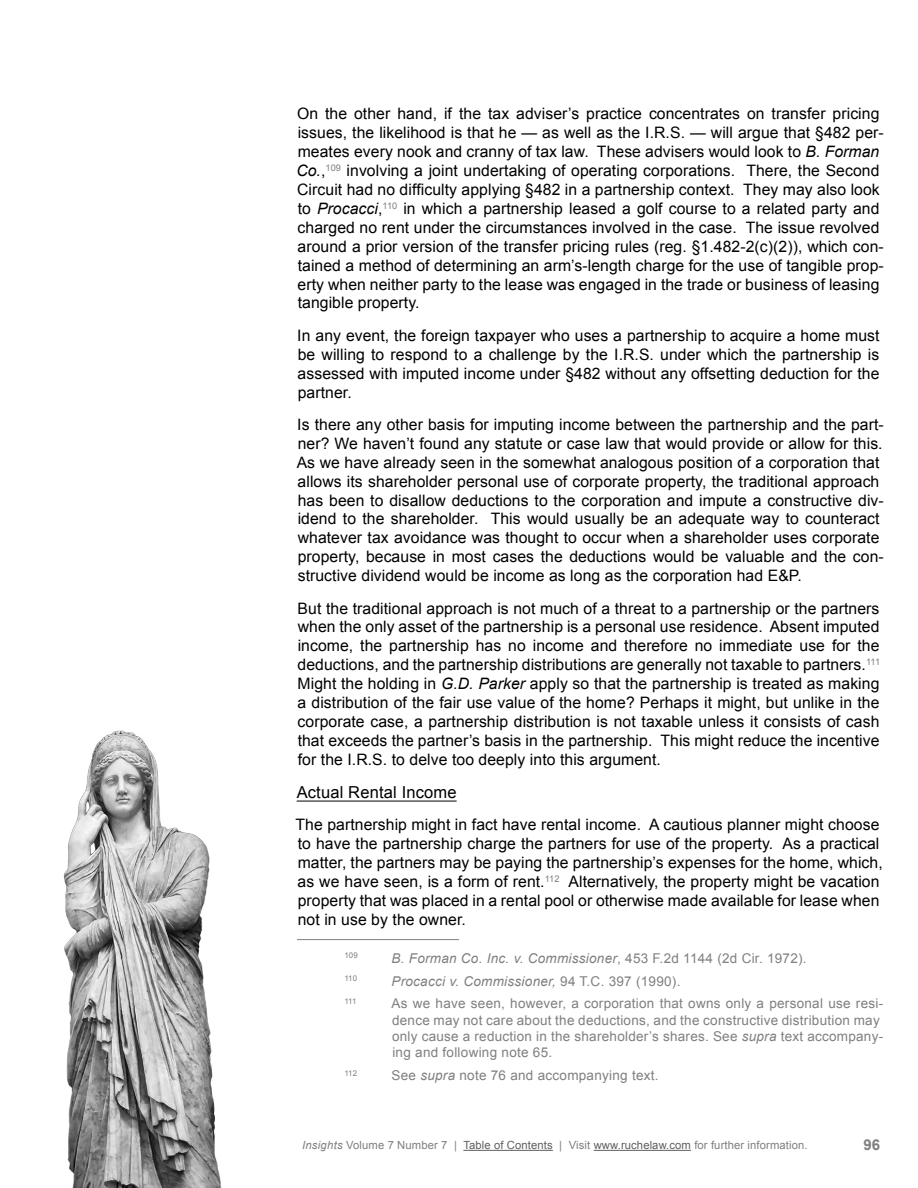
<style>
.page{position:relative;width:918px;height:1188px;background:#fff}
.page>*{position:absolute;margin:0;border:0;box-sizing:border-box;transform-origin:0 0}
.t1{font:16.5px "Arial";letter-spacing:.01em;color:#000}
.t2{font:15.75px/18.9px "Arial";letter-spacing:.005em;color:#000}
.t3{font:700 15px "Arial";color:#7f7f7f}
.t4{font:13.5px/16.2px "Arial";letter-spacing:.02em;color:#7f7f7f}
.t5{font:italic 13.5px "Arial";letter-spacing:.02em;color:#7f7f7f}
.t6{font:11.25px "Arial";letter-spacing:.01em;color:#7f7f7f}
.t7{font:7.8px "Arial";letter-spacing:-.015em;color:#7f7f7f}
.s1{font-style:italic}
.s2{font-style:normal}
.s3{color:#5f5f5f}
</style>
<div class="page">
<hr style="left:463px;top:1150px;width:90px;height:1px;background:#5f5f5f">
<hr style="left:594px;top:1150px;width:97px;height:1px;background:#5f5f5f">
<hr style="left:297px;top:801px;width:160px;height:1px;background:#000">
<hr style="left:297px;top:939px;width:162px;height:1px;background:#7f7f7f">
<img style="left:63px;top:730px;width:159px;height:458px">
<p class="t2" style="left:296px;top:105px;width:589px">On the other hand, if the tax adviser’s practice concentrates on transfer pricing issues, the likelihood is that he — as well as the I.R.S. — will argue that §482 per&shy;meates every nook and cranny of tax law. These advisers would look to <span class="s1">B. Forman Co.</span>,<sup>109</sup> involving a joint undertaking of operating corporations. There, the Second Circuit had no difficulty applying §482 in a partnership context. They may also look to <span class="s1">Procacci</span>,<sup>110</sup> in which a partnership leased a golf course to a related party and charged no rent under the circumstances involved in the case. The issue revolved around a prior version of the transfer pricing rules (reg. §1.482-2(c)(2)), which con&shy;tained a method of determining an arm’s-length charge for the use of tangible prop&shy;erty when neither party to the lease was engaged in the trade or business of leasing tangible property.</p>
<p class="t2" style="left:297px;top:326px;width:584px;text-align:justify">In any event, the foreign taxpayer who uses a partnership to acquire a home must be willing to respond to a challenge by the I.R.S. under which the partnership is assessed with imputed income under §482 without any offsetting deduction for the partner.</p>
<p class="t2" style="left:297px;top:415px;width:589px">Is there any other basis for imputing income between the partnership and the part&shy;ner? We haven’t found any statute or case law that would provide or allow for this.<br>As we have already seen in the somewhat analogous position of a corporation that allows its shareholder personal use of corporate property, the traditional approach has been to disallow deductions to the corporation and impute a constructive div&shy;idend to the shareholder. This would usually be an adequate way to counteract whatever tax avoidance was thought to occur when a shareholder uses corporate property, because in most cases the deductions would be valuable and the con&shy;structive dividend would be income as long as the corporation had E&amp;P.</p>
<p class="t2" style="left:298px;top:599px;width:584px;text-align:justify">But the traditional approach is not much of a threat to a partnership or the partners when the only asset of the partnership is a personal use residence. Absent imputed income, the partnership has no income and therefore no immediate use for the deductions, and the partnership distributions are generally not taxable to partners.<sup>111<br></sup>Might the holding in <span class="s1">G.D. Parker</span> apply so that the partnership is treated as making a distribution of the fair use value of the home? Perhaps it might, but unlike in the corporate case, a partnership distribution is not taxable unless it consists of cash that exceeds the partner’s basis in the partnership. This might reduce the incentive for the I.R.S. to delve too deeply into this argument.</p>
<p class="t1" style="left:297px;top:781px;width:161px">Actual Rental Income</p>
<p class="t2" style="left:296px;top:816px;width:589px">The partnership might in fact have rental income. A cautious planner might choose to have the partnership charge the partners for use of the property. As a practical matter, the partners may be paying the partnership’s expenses for the home, which, as we have seen, is a form of rent.<sup>112</sup> Alternatively, the property might be vacation property that was placed in a rental pool or otherwise made available for lease when not in use by the owner.</p>
<p class="t7" style="left:344px;top:950px;width:15px">109</p>
<p class="t5" style="left:392px;top:949px;width:417px">B. Forman Co. Inc. v. Commissioner<span class="s2">, 453 F.2d 1144 (2d Cir. 1972).</span></p>
<p class="t7" style="left:344px;top:973px;width:14px">110</p>
<p class="t5" style="left:391px;top:972px;width:290px">Procacci v. Commissioner, <span class="s2">94 T.C. 397 (1990).</span></p>
<p class="t7" style="left:344px;top:996px;width:14px">111</p>
<p class="t4" style="left:392px;top:996px;width:493px">As we have seen, however, a corporation that owns only a personal use resi&shy;dence may not care about the deductions, and the constructive distribution may only cause a reduction in the shareholder’s shares. See <span class="s1">supra</span> text accompany&shy;ing and following note 65.</p>
<p class="t7" style="left:344px;top:1068px;width:14px">112</p>
<p class="t4" style="left:391px;top:1067px;width:269px">See <span class="s1">supra</span> note 76 and accompanying text.</p>
<p class="t6" style="left:302px;top:1138px;width:507px"><span class="s1">Insights</span> Volume 7 Number 7 | <span class="s3">Table of Contents</span> | Visit <span class="s3">www.ruchelaw.com</span> for further information.</p>
<p class="t3" style="left:863px;top:1135px;width:18px">96</p>
</div>
